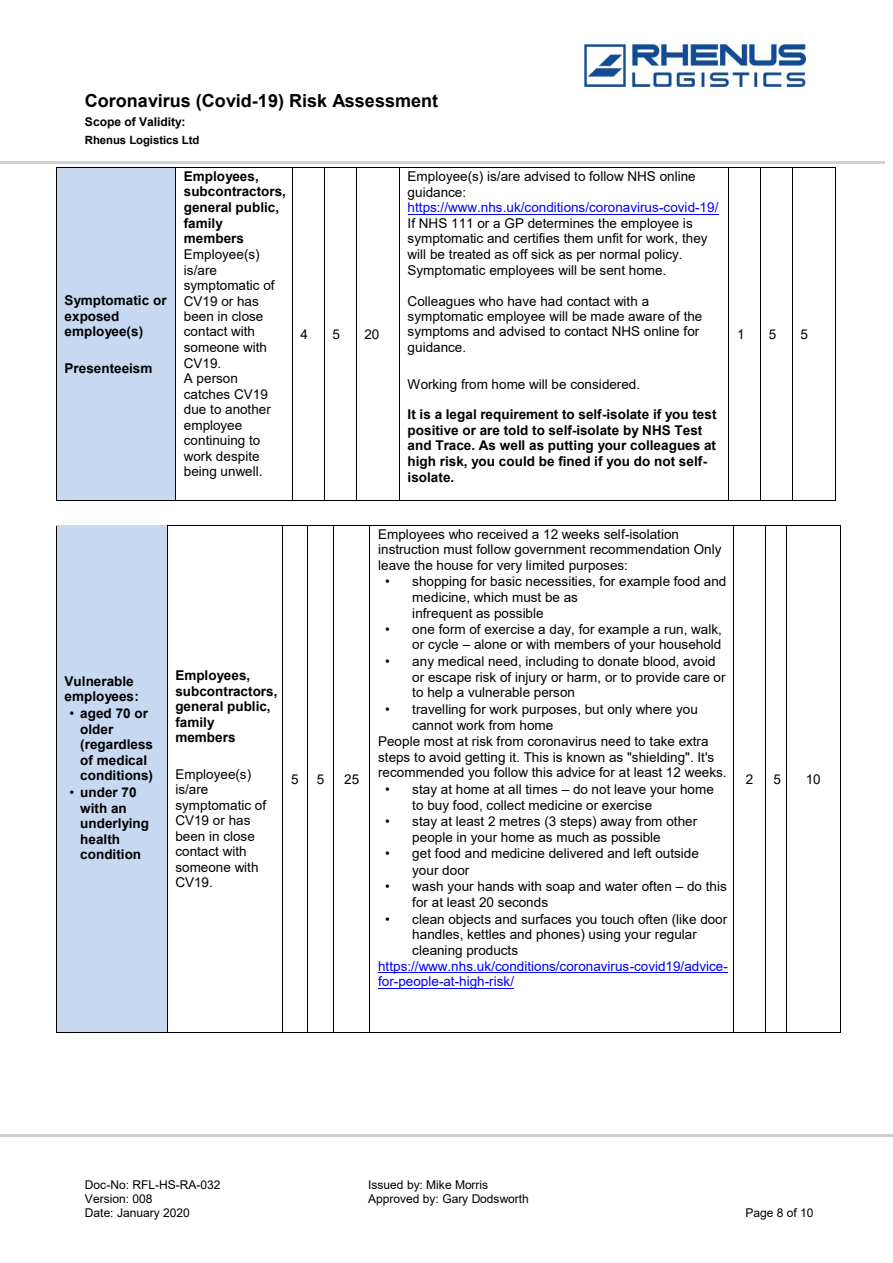
<style>
.page{position:relative;width:893px;height:1263px;background:#fff}
.page>*{position:absolute;margin:0;border:0;box-sizing:border-box;transform-origin:0 0}
.t1{font:700 18px "Arial";color:#000}
.t2{font:13.5px/15.5px "Arial";letter-spacing:.005em;color:#000}
.t3{font:700 13.5px/15.6px "Arial";color:#000}
.t4{font:13.5px/15.5px "Arial";letter-spacing:.005em;color:#00f}
.t5{font:12px "Arial";letter-spacing:-.005em;color:#000}
.t6{font:700 12px "Arial";color:#000}
.t7{font:700 11.4px "Arial";letter-spacing:-.01em;color:#000}
.s1{font-weight:400}
</style>
<div class="page">
<hr style="left:0;top:1134px;width:893px;height:3px;background:#d1d1cf">
<img style="left:584px;top:45px;width:221px;height:42px">
<hr style="left:0;top:161px;width:885px;height:3px;background:#d1d1cf">
<div style="left:57px;top:168px;width:118px;height:332px;background:#c6d9f1"></div>
<hr style="left:408px;top:214px;width:311px;height:1px;background:#00f">
<hr style="left:176px;top:168px;width:116px;height:1px;background:#000">
<hr style="left:293px;top:168px;width:31px;height:1px;background:#000">
<hr style="left:325px;top:168px;width:31px;height:1px;background:#000">
<hr style="left:357px;top:168px;width:42px;height:1px;background:#000">
<hr style="left:400px;top:168px;width:328px;height:1px;background:#000">
<hr style="left:729px;top:168px;width:31px;height:1px;background:#000">
<hr style="left:761px;top:168px;width:31px;height:1px;background:#000">
<hr style="left:793px;top:168px;width:42px;height:1px;background:#000">
<hr style="left:56px;top:169px;width:1px;height:331px;background:#000">
<hr style="left:57px;top:500px;width:118px;height:1px;background:#000">
<hr style="left:175px;top:169px;width:1px;height:331px;background:#000">
<hr style="left:176px;top:500px;width:116px;height:1px;background:#000">
<hr style="left:292px;top:169px;width:1px;height:331px;background:#000">
<hr style="left:293px;top:500px;width:31px;height:1px;background:#000">
<hr style="left:324px;top:169px;width:1px;height:331px;background:#000">
<hr style="left:325px;top:500px;width:31px;height:1px;background:#000">
<hr style="left:356px;top:169px;width:1px;height:331px;background:#000">
<hr style="left:357px;top:500px;width:42px;height:1px;background:#000">
<hr style="left:399px;top:169px;width:1px;height:331px;background:#000">
<hr style="left:400px;top:500px;width:328px;height:1px;background:#000">
<hr style="left:728px;top:169px;width:1px;height:331px;background:#000">
<hr style="left:729px;top:500px;width:31px;height:1px;background:#000">
<hr style="left:760px;top:169px;width:1px;height:331px;background:#000">
<hr style="left:761px;top:500px;width:31px;height:1px;background:#000">
<hr style="left:792px;top:169px;width:1px;height:331px;background:#000">
<hr style="left:793px;top:500px;width:42px;height:1px;background:#000">
<hr style="left:835px;top:169px;width:1px;height:331px;background:#000">
<div style="left:57px;top:526px;width:110px;height:506px;background:#c6d9f1"></div>
<hr style="left:378px;top:972px;width:350px;height:1px;background:#00f">
<hr style="left:378px;top:988px;width:136px;height:1px;background:#00f">
<hr style="left:57px;top:525px;width:110px;height:1px;background:#000">
<hr style="left:168px;top:525px;width:114px;height:1px;background:#000">
<svg style="left:282px;top:525px;width:52px;height:2px"></svg>
<hr style="left:334px;top:525px;width:36px;height:1px;background:#000">
<hr style="left:370px;top:525px;width:363px;height:1px;background:#000">
<hr style="left:734px;top:525px;width:31px;height:1px;background:#000">
<svg style="left:765px;top:525px;width:22px;height:1px"></svg>
<hr style="left:787px;top:525px;width:53px;height:1px;background:#000">
<hr style="left:56px;top:526px;width:1px;height:506px;background:#000">
<hr style="left:57px;top:1032px;width:110px;height:1px;background:#000">
<hr style="left:167px;top:526px;width:1px;height:506px;background:#000">
<hr style="left:168px;top:1032px;width:114px;height:1px;background:#000">
<hr style="left:282px;top:526px;width:1px;height:506px;background:#000">
<hr style="left:308px;top:526px;width:1px;height:506px;background:#000">
<hr style="left:333px;top:526px;width:1px;height:506px;background:#000">
<svg style="left:282px;top:1032px;width:52px;height:1px"></svg>
<hr style="left:334px;top:1032px;width:36px;height:1px;background:#000">
<hr style="left:370px;top:526px;width:1px;height:506px;background:#000">
<hr style="left:370px;top:1032px;width:363px;height:1px;background:#000">
<hr style="left:733px;top:526px;width:1px;height:506px;background:#000">
<hr style="left:734px;top:1032px;width:31px;height:1px;background:#000">
<hr style="left:765px;top:526px;width:1px;height:506px;background:#000">
<hr style="left:786px;top:526px;width:1px;height:506px;background:#000">
<svg style="left:765px;top:1032px;width:22px;height:1px"></svg>
<hr style="left:787px;top:1032px;width:53px;height:1px;background:#000">
<hr style="left:840px;top:526px;width:1px;height:506px;background:#000">
<h1 class="t1" style="left:85px;top:88px;width:355px">Coronavirus (Covid-19) Risk Assessment</h1>
<p class="t6" style="left:85px;top:113px;width:102px">Scope of Validity:</p>
<p class="t7" style="left:85px;top:132px;width:116px">Rhenus Logistics Ltd</p>
<p class="t3" style="left:65px;top:293px;width:103px">Symptomatic or exposed employee(s)</p>
<p class="t3" style="left:65px;top:360px;width:89px">Presenteeism</p>
<p class="t3" style="left:184px;top:169px;width:104px">Employees, subcontractors, general public, family members</p>
<p class="t2" style="left:184px;top:246px;width:92px">Employee(s) is/are symptomatic of<br>CV19 or has been in close contact with someone with<br>CV19.<br>A person catches CV19 due to another employee continuing to work despite being unwell.</p>
<p class="t2" style="left:301px;top:327px;width:9px">4</p>
<p class="t2" style="left:333px;top:327px;width:9px">5</p>
<p class="t2" style="left:364px;top:327px;width:17px">20</p>
<p class="t2" style="left:408px;top:169px;width:290px">Employee(s) is/are advised to follow NHS online guidance:</p>
<p class="t4" style="left:408px;top:200px;width:312px">https://www.nhs.uk/conditions/coronavirus-covid-19/</p>
<p class="t2" style="left:408px;top:215px;width:302px">If NHS 111 or a GP determines the employee is symptomatic and certifies them unfit for work, they will be treated as off sick as per normal policy.<br>Symptomatic employees will be sent home.</p>
<p class="t2" style="left:408px;top:293px;width:296px">Colleagues who have had contact with a symptomatic employee will be made aware of the symptoms and advised to contact NHS online for guidance.</p>
<p class="t2" style="left:408px;top:376px;width:234px">Working from home will be considered.</p>
<p class="t3" style="left:408px;top:407px;width:310px">It is a legal requirement to self-isolate if you test positive or are told to self-isolate by NHS Test and Trace. As well as putting your colleagues at high risk, you could be fined if you do not self&shy;isolate.</p>
<p class="t2" style="left:737px;top:327px;width:9px">1</p>
<p class="t2" style="left:769px;top:327px;width:9px">5</p>
<p class="t2" style="left:801px;top:327px;width:9px">5</p>
<p class="t3" style="left:65px;top:673px;width:76px">Vulnerable employees:</p>
<p class="t3" style="left:80px;top:706px;width:74px;text-indent:-11px"><span class="s1">•</span> aged 70 or older (regardless of medical conditions)</p>
<p class="t3" style="left:80px;top:784px;width:70px;text-indent:-11px"><span class="s1">•</span> under 70 with an underlying health condition</p>
<p class="t3" style="left:175px;top:668px;width:104px">Employees, subcontractors, general public, family members</p>
<p class="t2" style="left:175px;top:766px;width:92px">Employee(s) is/are symptomatic of<br>CV19 or has been in close contact with someone with<br>CV19.</p>
<p class="t2" style="left:291px;top:771px;width:9px">5</p>
<p class="t2" style="left:317px;top:771px;width:9px">5</p>
<p class="t2" style="left:344px;top:771px;width:17px">25</p>
<p class="t2" style="left:378px;top:526px;width:345px">Employees who received a 12 weeks self-isolation instruction must follow government recommendation Only leave the house for very limited purposes:</p>
<p class="t2" style="left:412px;top:574px;width:316px;line-height:15.9px;text-indent:-27px">• shopping for basic necessities, for example food and medicine, which must be as<br>infrequent as possible</p>
<p class="t2" style="left:385px;top:621px;width:338px;text-align:right">• one form of exercise a day, for example a run, walk, or cycle – alone or with members of your household</p>
<p class="t2" style="left:412px;top:653px;width:315px;text-indent:-27px">• any medical need, including to donate blood, avoid or escape risk of injury or harm, or to provide care or to help a vulnerable person</p>
<p class="t2" style="left:385px;top:701px;width:314px">• travelling for work purposes, but only where you</p>
<p class="t2" style="left:412px;top:717px;width:143px">cannot work from home</p>
<p class="t2" style="left:378px;top:734px;width:332px">People most at risk from coronavirus need to take extra</p>
<p class="t2" style="left:378px;top:749px;width:338px">steps to avoid getting it. This is known as "shielding". It's</p>
<p class="t2" style="left:378px;top:765px;width:350px">recommended you follow this advice for at least 12 weeks.</p>
<p class="t2" style="left:412px;top:781px;width:303px;line-height:15.9px;text-indent:-27px">• stay at home at all times – do not leave your home to buy food, collect medicine or exercise</p>
<p class="t2" style="left:412px;top:813px;width:287px;line-height:15.9px;text-indent:-27px">• stay at least 2 metres (3 steps) away from other people in your home as much as possible</p>
<p class="t2" style="left:412px;top:845px;width:288px;line-height:16.4px;text-indent:-27px">• get food and medicine delivered and left outside your door</p>
<p class="t2" style="left:412px;top:878px;width:316px;line-height:16px;text-indent:-27px">• wash your hands with soap and water often – do this for at least 20 seconds</p>
<p class="t2" style="left:412px;top:911px;width:317px;text-indent:-27px">• clean objects and surfaces you touch often (like door handles, kettles and phones) using your regular cleaning products</p>
<p class="t4" style="left:378px;top:958px;width:351px">https://www.nhs.uk/conditions/coronavirus-covid19/advice&shy;for-people-at-high-risk/</p>
<p class="t2" style="left:746px;top:771px;width:9px">2</p>
<p class="t2" style="left:774px;top:771px;width:9px">5</p>
<p class="t2" style="left:806px;top:771px;width:17px">10</p>
<p class="t5" style="left:85px;top:1176px;width:137px">Doc-No: RFL-HS-RA-032</p>
<p class="t5" style="left:368px;top:1176px;width:122px">Issued by: Mike Morris</p>
<p class="t5" style="left:85px;top:1190px;width:69px">Version: 008</p>
<p class="t5" style="left:368px;top:1190px;width:162px">Approved by: Gary Dodsworth</p>
<p class="t5" style="left:85px;top:1204px;width:106px">Date: January 2020</p>
<p class="t5" style="left:745px;top:1204px;width:70px">Page 8 of 10</p>
</div>
